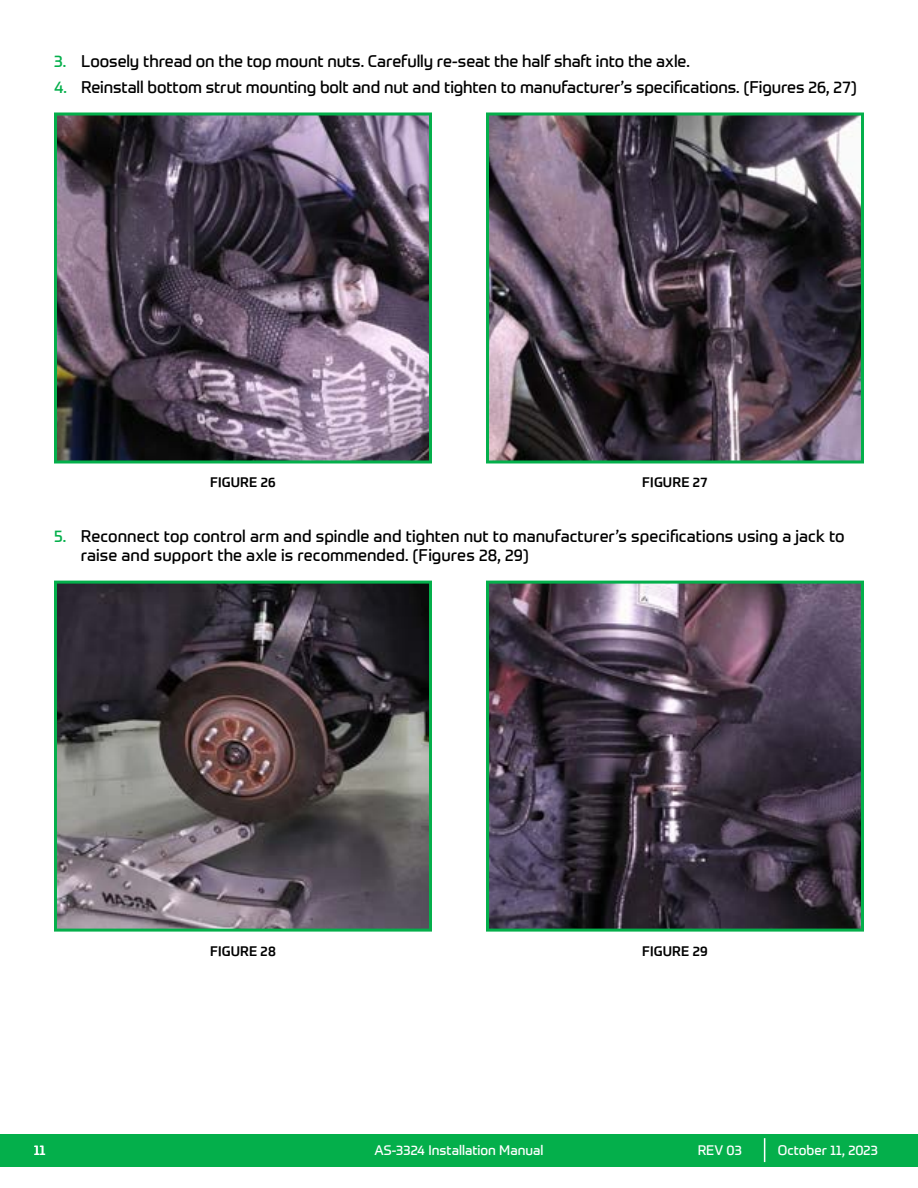
<style>
.page{position:relative;width:918px;height:1188px;background:#fff}
.page>*{position:absolute;margin:0;border:0;box-sizing:border-box;transform-origin:0 0}
.t1{font:16.5px/19.8px "Prometo";color:#000}
.t2{font:13.5px "Prometo";color:#fff}
.t3{font:500 13.5px "Prometo";letter-spacing:.015em;color:#000}
.s1{color:#04af4b}
</style>
<div class="page">
<div style="left:0;top:1134px;width:918px;height:32px;background:#04af4b"></div>
<svg style="left:764px;top:1138px;width:1px;height:24px"></svg>
<img style="left:58px;top:116px;width:370px;height:343px">
<div style="left:54px;top:112px;width:378px;height:351px;border:3px solid #04af4b"></div>
<img style="left:490px;top:116px;width:370px;height:343px">
<div style="left:486px;top:112px;width:378px;height:351px;border:3px solid #04af4b"></div>
<img style="left:58px;top:585px;width:370px;height:343px">
<div style="left:54px;top:581px;width:378px;height:351px;border:3px solid #04af4b"></div>
<img style="left:490px;top:585px;width:370px;height:343px">
<div style="left:486px;top:581px;width:378px;height:351px;border:3px solid #04af4b"></div>
<p class="t1" style="left:54px;top:51px;width:637px"><span class="s1">3.</span> Loosely thread on the top mount nuts. Carefully re-seat the half shaft into the axle.</p>
<p class="t1" style="left:54px;top:77px;width:805px"><span class="s1">4.</span> Reinstall bottom strut mounting bolt and nut and tighten to manufacturer’s specifications. (Figures 26, 27)</p>
<p class="t3" style="left:210px;top:474px;width:67px">FIGURE 26</p>
<p class="t3" style="left:642px;top:474px;width:67px">FIGURE 27</p>
<p class="t1" style="left:81px;top:526px;width:765px;text-indent:-27px"><span class="s1">5.</span> Reconnect top control arm and spindle and tighten nut to manufacturer’s specifications using a jack to raise and support the axle is recommended. (Figures 28, 29)</p>
<p class="t3" style="left:210px;top:942px;width:67px">FIGURE 28</p>
<p class="t3" style="left:642px;top:942px;width:67px">FIGURE 29</p>
<p class="t2" style="left:34px;top:1142px;width:14px">11</p>
<p class="t2" style="left:374px;top:1142px;width:171px">AS-3324 Installation Manual</p>
<p class="t2" style="left:698px;top:1142px;width:46px">REV 03</p>
<p class="t2" style="left:778px;top:1142px;width:102px">October 11, 2023</p>
</div>
